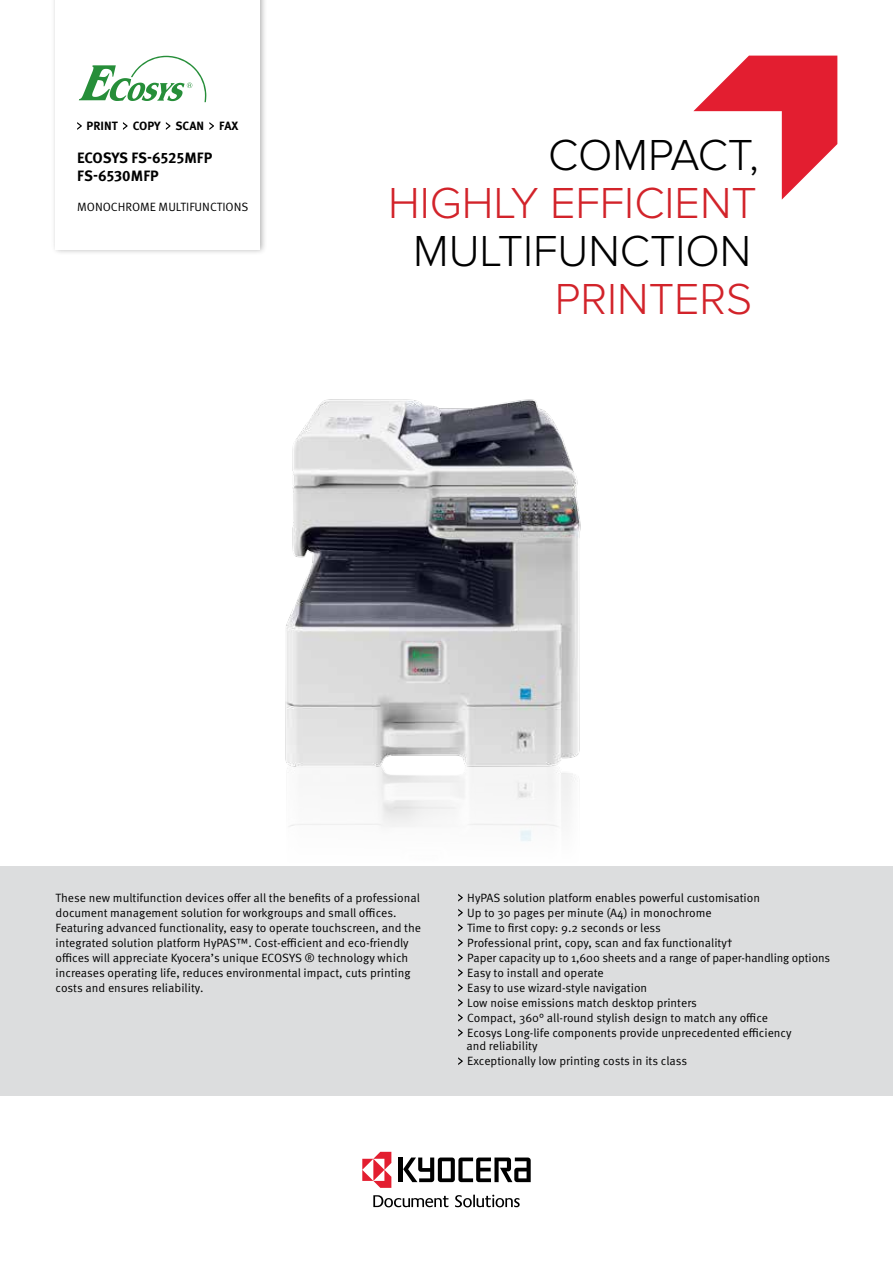
<style>
.page{position:relative;width:893px;height:1263px;background:#fff}
.page>*{position:absolute;margin:0;border:0;box-sizing:border-box;transform-origin:0 0}
.t1{font:300 45px "Proxima Nova";color:#d2232a}
.t2{font:300 45px "Proxima Nova";color:#000}
.t3{font:700 15px/18px "Meta Pro";color:#000}
.t4{font:12px/15px "Meta Pro Norm";color:#000}
.t5{font:700 12px "Meta Pro";color:#000}
</style>
<div class="page">
<svg style="left:693px;top:56px;width:144px;height:144px"></svg>
<div style="left:0;top:867px;width:893px;height:229px;background:#dcddde"></div>
<hr style="left:399px;top:1157px;width:4px;height:25px;background:#000">
<svg style="left:403px;top:1161px;width:128px;height:21px"></svg>
<svg style="left:362px;top:1161px;width:29px;height:27px"></svg>
<svg style="left:455px;top:1195px;width:65px;height:12px"></svg>
<svg style="left:373px;top:1195px;width:75px;height:12px"></svg>
<div style="left:51px;top:0;width:216px;height:256px;background:#000;opacity:.3"></div>
<div style="left:56px;top:0;width:204px;height:249px;background:#fff"></div>
<svg style="left:79px;top:56px;width:127px;height:46px"></svg>
<img style="left:269px;top:800px;width:332px;height:361px">
<svg style="left:458px;top:894px;width:5px;height:7px"></svg>
<svg style="left:458px;top:909px;width:5px;height:7px"></svg>
<svg style="left:458px;top:924px;width:5px;height:7px"></svg>
<svg style="left:458px;top:939px;width:5px;height:7px"></svg>
<svg style="left:458px;top:954px;width:5px;height:7px"></svg>
<svg style="left:458px;top:969px;width:5px;height:7px"></svg>
<svg style="left:458px;top:984px;width:5px;height:7px"></svg>
<svg style="left:458px;top:999px;width:5px;height:7px"></svg>
<svg style="left:458px;top:1014px;width:5px;height:7px"></svg>
<svg style="left:458px;top:1029px;width:5px;height:7px"></svg>
<svg style="left:458px;top:1057px;width:5px;height:8px"></svg>
<svg style="left:77px;top:122px;width:5px;height:8px"></svg>
<svg style="left:123px;top:122px;width:5px;height:8px"></svg>
<svg style="left:166px;top:122px;width:4px;height:8px"></svg>
<svg style="left:209px;top:122px;width:5px;height:8px"></svg>
<img style="left:285px;top:399px;width:296px;height:401px">
<p class="t5" style="left:87px;top:116px;width:153px">PRINT COPY SCAN FAX</p>
<p class="t3" style="left:77px;top:148px;width:137px">ECOSYS FS-6525MFP<br>FS-6530MFP</p>
<p class="t4" style="left:77px;top:199px;width:34px">Monoch</p>
<p class="t4" style="left:126px;top:199px;width:16px">rome</p>
<p class="t4" style="left:159px;top:199px;width:90px">Multifunctions</p>
<h1 class="t2" style="left:548px;top:129px;width:213px">COMPACT,</h1>
<h1 class="t1" style="left:388px;top:177px;width:370px">HIGHLY EFFICIENT</h1>
<h1 class="t2" style="left:413px;top:225px;width:340px">MULTIFUNCTION</h1>
<h1 class="t1" style="left:555px;top:273px;width:199px">PRINTERS</h1>
<p class="t4" style="left:56px;top:889px;width:367px">These new multifunction devices offer all the benefits of a professional document management solution for workgroups and small offices.<br>Featuring advanced functionality, easy to operate touchscreen, and the integrated solution platform HyPAS™. Cost-efficient and eco-friendly offices will appreciate Kyocera’s unique ECOSYS ® technology which increases operating life, reduces environmental impact, cuts printing costs and ensures reliability.</p>
<p class="t4" style="left:467px;top:889px;width:365px">HyPAS solution platform enables powerful customisation<br>Up to 30 pages per minute (A4) in monochrome<br>Time to first copy: 9.2 seconds or less<br>Professional print, copy, scan and fax functionality†<br>Paper capacity up to 1,600 sheets and a range of paper-handling options Easy to install and operate<br>Easy to use wizard-style navigation<br>Low noise emissions match desktop printers<br>Compact, 360° all-round stylish design to match any office<br>Ecosys Long-life components provide unprecedented efficiency</p>
<p class="t4" style="left:466px;top:1038px;width:222px">and reliability<br>Exceptionally low printing costs in its class</p>
</div>
